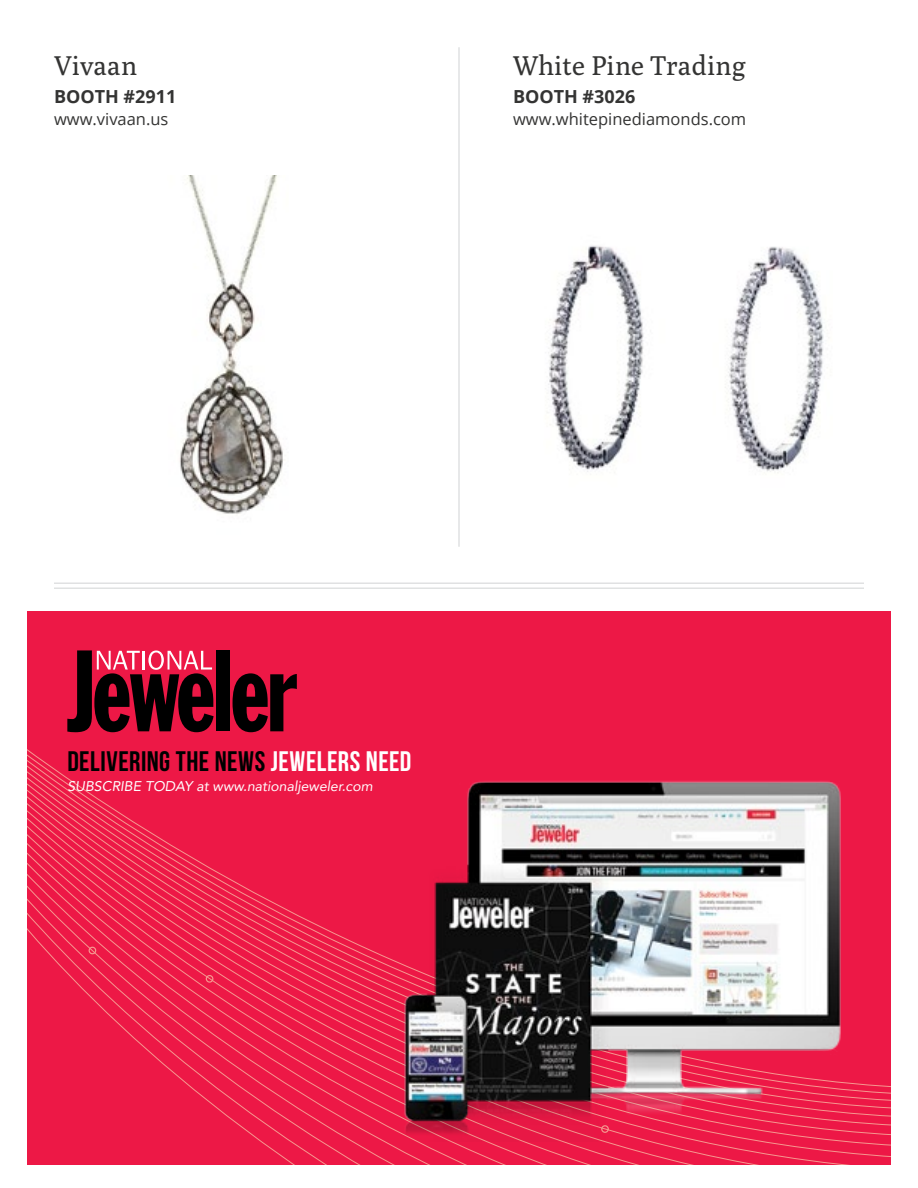
<style>
.page{position:relative;width:918px;height:1188px;background:#fff}
.page>*{position:absolute;margin:0;border:0;box-sizing:border-box;transform-origin:0 0}
.t1{font:700 28.2px "Bebas Neue";letter-spacing:.015em;color:#000}
.t2{font:27px "Poly";color:#343433}
.t3{font:700 18px "Open Sans";color:#343433}
.t4{font:16.5px "Open Sans";color:#343433}
.t5{font:italic 14.1px "Avenir";color:#fff}
.s1{color:#fff}
</style>
<div class="page">
<hr style="left:54px;top:583px;width:810px;height:1px;background:#d1d3d4">
<hr style="left:54px;top:588px;width:810px;height:1px;background:#d1d3d4">
<hr style="left:459px;top:47px;width:1px;height:500px;background:#d1d3d4">
<img style="left:179px;top:176px;width:104px;height:338px">
<img style="left:547px;top:245px;width:277px;height:228px">
<div style="left:27px;top:611px;width:864px;height:553px;background:#ed1846"></div>
<svg style="left:27px;top:656px;width:864px;height:508px"></svg>
<div style="left:216px;top:650px;width:13px;height:81px;background:#000"></div>
<svg style="left:233px;top:673px;width:64px;height:59px"></svg>
<svg style="left:67px;top:650px;width:147px;height:82px"></svg>
<img style="left:351px;top:733px;width:537px;height:409px">
<h2 class="t2" style="left:54px;top:50px;width:85px">Vivaan</h2>
<p class="t3" style="left:54px;top:83px;width:124px">BOOTH #2911</p>
<p class="t4" style="left:54px;top:108px;width:116px">www.vivaan.us</p>
<h2 class="t2" style="left:513px;top:50px;width:235px">White Pine Trading</h2>
<p class="t3" style="left:513px;top:83px;width:124px">BOOTH #3026</p>
<p class="t4" style="left:513px;top:108px;width:235px">www.whitepinediamonds.com</p>
<h1 class="t1" style="left:67px;top:746px;width:346px">DELIVERING THE NEWS <span class="s1">JEWELERS NEED</span></h1>
<p class="t5" style="left:67px;top:777px;width:307px">SUBSCRIBE TODAY at www.nationaljeweler.com</p>
</div>
